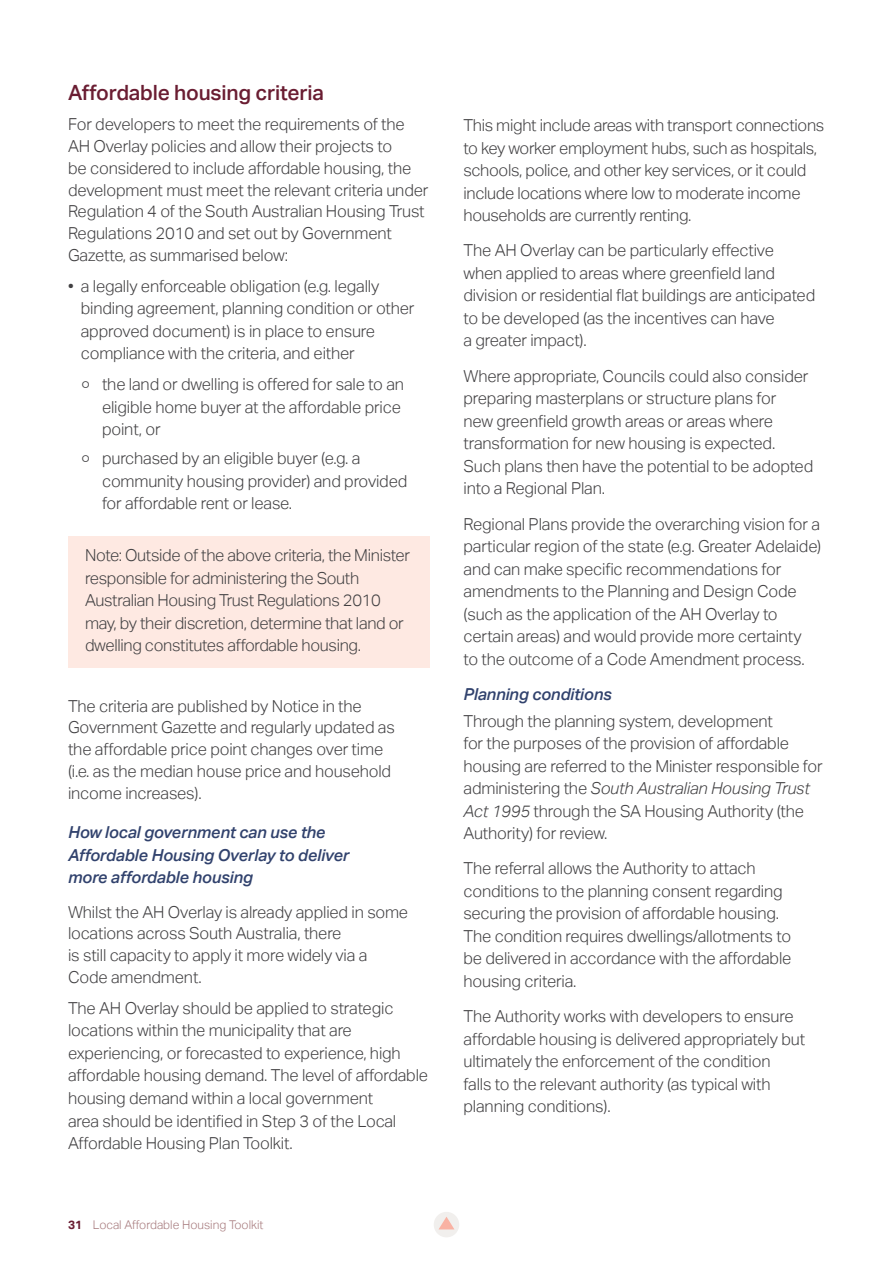
<style>
.page{position:relative;width:893px;height:1263px;background:#fff}
.page>*{position:absolute;margin:0;border:0;box-sizing:border-box;transform-origin:0 0}
.t1{font:500 21px "Aktiv Grotesk";letter-spacing:-.01em;color:#6a1d32}
.t2{font:300 16.5px/22.5px "Aktiv Grotesk";letter-spacing:-.01em;color:#414042}
.t3{font:italic 500 16.5px/22.5px "Aktiv Grotesk";letter-spacing:-.01em;color:#31426d}
.t4{font:300 12px "Aktiv Grotesk";color:#a6797c}
.s1{font-weight:700;color:#6a1d32}
.s2{font-style:italic}
</style>
<div class="page">
<div style="left:68px;top:537px;width:361px;height:131px;background:#fee9e2"></div>
<div style="left:434px;top:1212px;width:25px;height:25px;background:#f1efed;border-radius:50%"></div>
<svg style="left:439px;top:1217px;width:15px;height:12px"></svg>
<p class="t1" style="left:68px;top:81px;width:257px">Affordable housing criteria</p>
<p class="t2" style="left:68px;top:114px;width:362px;line-height:21.8px">For developers to meet the requirements of the AH Overlay policies and allow their projects to<br>be considered to include affordable housing, the development must meet the relevant criteria under Regulation 4 of the South Australian Housing Trust Regulations 2010 and set out by Government Gazette, as summarised below:</p>
<p class="t2" style="left:81px;top:275px;width:335px;text-indent:-13px">• a legally enforceable obligation (e.g. legally binding agreement, planning condition or other approved document) is in place to ensure compliance with the criteria, and either</p>
<p class="t2" style="left:102px;top:373px;width:304px;text-indent:-21px">० the land or dwelling is offered for sale to an eligible home buyer at the affordable price point, or</p>
<p class="t2" style="left:102px;top:447px;width:307px;text-indent:-21px">० purchased by an eligible buyer (e.g. a community housing provider) and provided for affordable rent or lease.</p>
<p class="t2" style="left:85px;top:544px;width:327px">Note: Outside of the above criteria, the Minister responsible for administering the South Australian Housing Trust Regulations 2010 may, by their discretion, determine that land or dwelling constitutes affordable housing.</p>
<p class="t2" style="left:68px;top:695px;width:328px;line-height:21.8px">The criteria are published by Notice in the Government Gazette and regularly updated as the affordable price point changes over time (i.e. as the median house price and household income increases).</p>
<p class="t3" style="left:68px;top:821px;width:283px">How local government can use the<br>Affordable Housing Overlay to deliver more affordable housing</p>
<p class="t2" style="left:68px;top:901px;width:342px;line-height:21.8px">Whilst the AH Overlay is already applied in some locations across South Australia, there<br>is still capacity to apply it more widely via a Code amendment.</p>
<p class="t2" style="left:68px;top:997px;width:362px">The AH Overlay should be applied to strategic locations within the municipality that are experiencing, or forecasted to experience, high affordable housing demand. The level of affordable housing demand within a local government<br>area should be identified in Step 3 of the Local Affordable Housing Plan Toolkit.</p>
<p class="t4" style="left:68px;top:1218px;width:197px"><span class="s1">31</span> Local Affordable Housing Toolkit</p>
<p class="t2" style="left:463px;top:114px;width:362px">This might include areas with transport connections to key worker employment hubs, such as hospitals, schools, police, and other key services, or it could include locations where low to moderate income households are currently renting.</p>
<p class="t2" style="left:463px;top:239px;width:353px">The AH Overlay can be particularly effective when applied to areas where greenfield land division or residential flat buildings are anticipated to be developed (as the incentives can have<br>a greater impact).</p>
<p class="t2" style="left:463px;top:365px;width:351px">Where appropriate, Councils could also consider preparing masterplans or structure plans for<br>new greenfield growth areas or areas where transformation for new housing is expected.<br>Such plans then have the potential to be adopted into a Regional Plan.</p>
<p class="t2" style="left:463px;top:512px;width:359px">Regional Plans provide the overarching vision for a particular region of the state (e.g. Greater Adelaide) and can make specific recommendations for amendments to the Planning and Design Code (such as the application of the AH Overlay to certain areas) and would provide more certainty<br>to the outcome of a Code Amendment process.</p>
<p class="t3" style="left:463px;top:683px;width:150px">Planning conditions</p>
<p class="t2" style="left:463px;top:710px;width:361px">Through the planning system, development<br>for the purposes of the provision of affordable housing are referred to the Minister responsible for administering the <span class="s2">South Australian Housing Trust Act 1995</span> through the SA Housing Authority (the Authority) for review.</p>
<p class="t2" style="left:463px;top:857px;width:330px">The referral allows the Authority to attach conditions to the planning consent regarding securing the provision of affordable housing.<br>The condition requires dwellings/allotments to be delivered in accordance with the affordable housing criteria.</p>
<p class="t2" style="left:463px;top:1005px;width:343px">The Authority works with developers to ensure affordable housing is delivered appropriately but ultimately the enforcement of the condition<br>falls to the relevant authority (as typical with planning conditions).</p>
</div>
